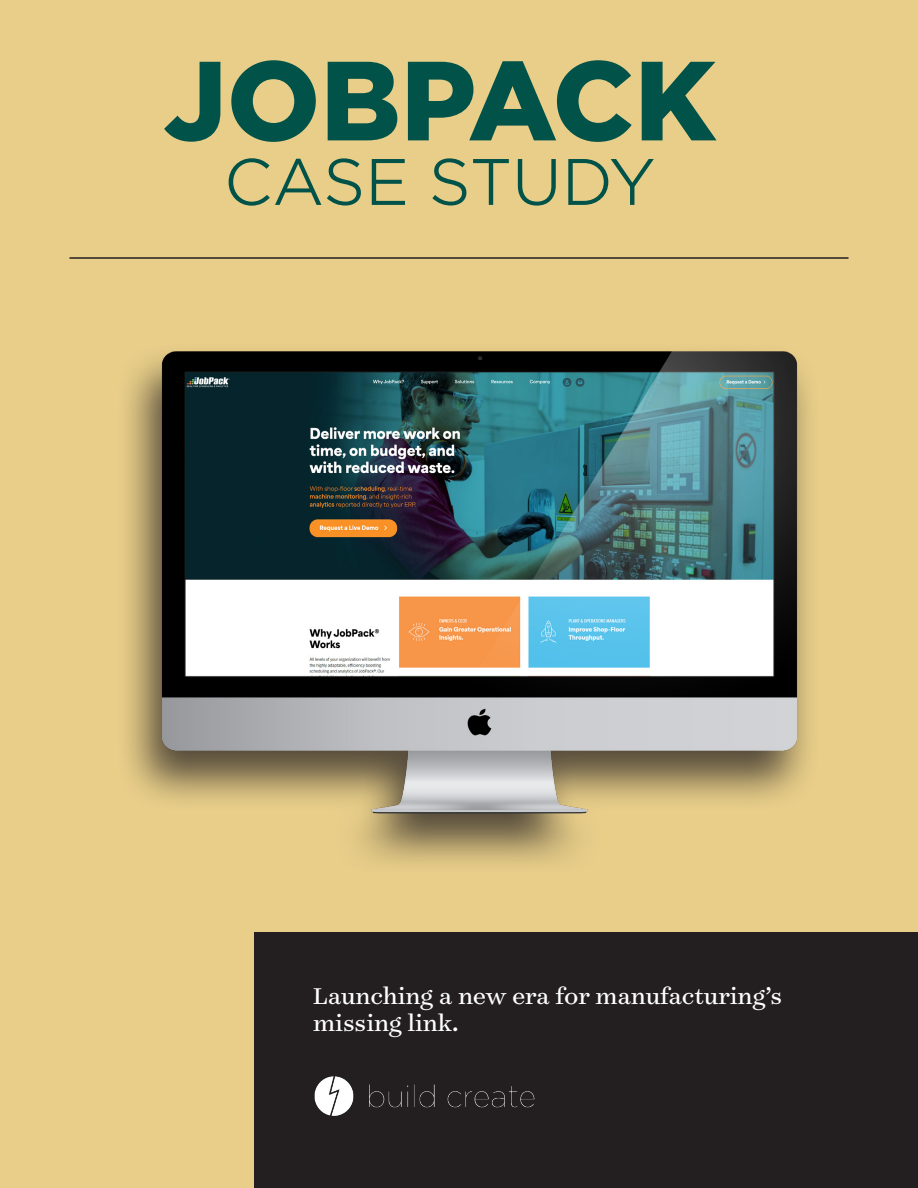
<style>
.page{position:relative;width:918px;height:1188px;background:#e8ce89}
.page>*{position:absolute;margin:0;border:0;box-sizing:border-box;transform-origin:0 0}
.t1{font:900 108px "Gotham S Sm";letter-spacing:-.01em;color:#015249}
.t2{font:300 63px "Gotham S Sm";letter-spacing:-.015em;color:#015249}
.t3{font:22.5px/27px "Surveyor S Sm";letter-spacing:-.01em;color:#fff}
</style>
<div class="page">
<div style="left:255px;top:932px;width:663px;height:256px;background:#231f20"></div>
<img style="left:314px;top:1076px;width:221px;height:40px">
<hr style="left:69px;top:257px;width:780px;height:2px;background:#231f20">
<div style="left:116px;top:343px;width:705px;height:533px;background:#231f20;opacity:.75"></div>
<img style="left:135px;top:324px;width:689px;height:620px">
<p class="t1" style="left:163px;top:24px;width:555px">JOBPACK</p>
<p class="t2" style="left:224px;top:140px;width:434px">CASE STUDY</p>
<p class="t3" style="left:313px;top:982px;width:471px">Launching a new era for manufacturing’s missing link.</p>
</div>
